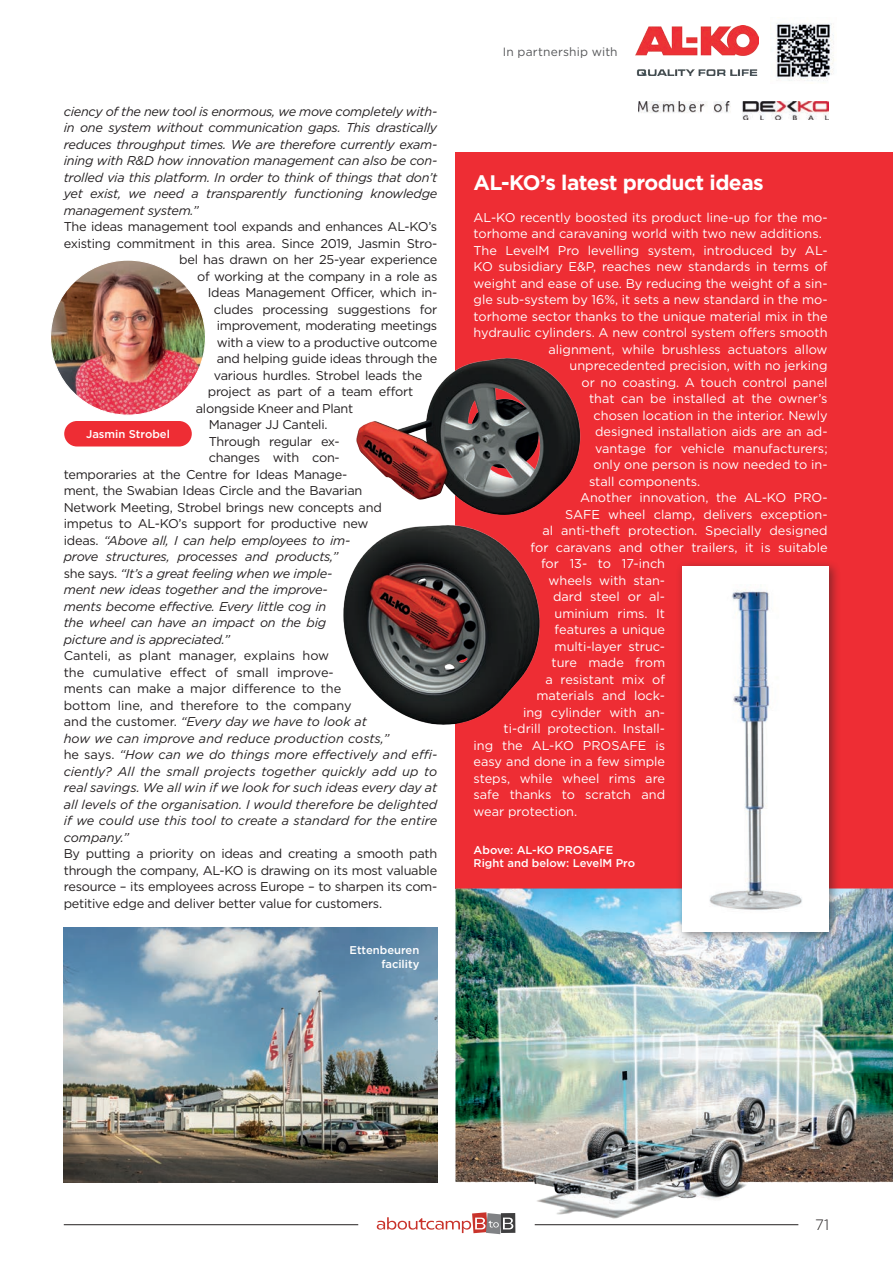
<style>
.page{position:relative;width:893px;height:1263px;background:#fff}
.page>*{position:absolute;margin:0;border:0;box-sizing:border-box;transform-origin:0 0}
.t1{font:700 21px "Gotham";letter-spacing:-.025em;color:#fff}
.t2{font:300 15px "Gotham";color:#231f20}
.t3{font:12.75px/16.5px "Gotham";color:#fff}
.t4{font:12.75px/16.5px "Gotham";letter-spacing:-.02em;color:#231f20;text-align:justify}
.t5{font:italic 12.75px/16.5px "Gotham";letter-spacing:-.02em;color:#231f20;text-align:justify}
.t6{font:italic 12.75px/16.5px "Gotham";color:#231f20}
.t7{font:12px "Gotham";letter-spacing:.015em;color:#57585a}
.t8{font:500 11.25px "Gotham";color:#fff}
.s1{font-style:normal}
</style>
<div class="page">
<svg style="left:513px;top:1220px;width:2px;height:13px"></svg>
<svg style="left:377px;top:1217px;width:136px;height:17px"></svg>
<hr style="left:64px;top:1224px;width:294px;height:1px;background:#231f20">
<hr style="left:535px;top:1224px;width:263px;height:1px;background:#231f20">
<div style="left:455px;top:152px;width:438px;height:736px;background:#ee2d34"></div>
<img style="left:639px;top:102px;width:190px;height:18px">
<img style="left:775px;top:23px;width:59px;height:58px">
<img style="left:636px;top:26px;width:122px;height:49px">
<img style="left:455px;top:888px;width:438px;height:332px">
<div style="left:676px;top:560px;width:165px;height:384px;background:#231f20;opacity:.5"></div>
<div style="left:682px;top:566px;width:146px;height:366px;background:#fff"></div>
<img style="left:709px;top:589px;width:93px;height:321px">
<img style="left:356px;top:358px;width:225px;height:157px">
<img style="left:343px;top:525px;width:197px;height:200px">
<img style="left:51px;top:260px;width:154px;height:155px;border-radius:77px">
<div style="left:64px;top:421px;width:128px;height:25px;background:#ee2d34;border-radius:13px"></div>
<img style="left:64px;top:927px;width:373px;height:255px">
<p class="t5" style="left:64px;top:103px;width:375px">ciency of the new tool is enormous, we move completely with&shy;in one system without communication gaps. This drastically reduces throughput times. We are therefore currently exam&shy;ining with R&amp;D how innovation management can also be con&shy;trolled via this platform. In order to think of things that don’t yet exist, we need a transparently functioning knowledge management system.”</p>
<p class="t4" style="left:64px;top:218px;width:375px">The ideas management tool expands and enhances AL-KO’s</p>
<p class="t4" style="left:64px;top:235px;width:375px">existing commitment in this area. Since 2019, Jasmin Stro-</p>
<p class="t4" style="left:179px;top:251px;width:259px">bel has drawn on her 25-year experience</p>
<p class="t4" style="left:197px;top:268px;width:242px">of working at the company in a role as</p>
<p class="t4" style="left:208px;top:284px;width:231px">Ideas Management Officer, which in-</p>
<p class="t4" style="left:214px;top:301px;width:225px">cludes processing suggestions for</p>
<p class="t4" style="left:217px;top:317px;width:222px">improvement, moderating meetings</p>
<p class="t4" style="left:217px;top:334px;width:222px">with a view to a productive outcome</p>
<p class="t4" style="left:217px;top:350px;width:222px">and helping guide ideas through the</p>
<p class="t4" style="left:214px;top:367px;width:210px">various hurdles. Strobel leads the</p>
<p class="t4" style="left:208px;top:383px;width:207px">project as part of a team effort</p>
<p class="t4" style="left:196px;top:400px;width:159px">alongside Kneer and Plant</p>
<p class="t4" style="left:209px;top:416px;width:120px">Manager JJ Canteli.</p>
<p class="t4" style="left:209px;top:433px;width:132px">Through regular ex-</p>
<p class="t4" style="left:209px;top:449px;width:132px">changes with con-</p>
<p class="t4" style="left:64px;top:466px;width:285px">temporaries at the Centre for Ideas Manage-</p>
<p class="t4" style="left:64px;top:482px;width:300px">ment, the Swabian Ideas Circle and the Bavarian</p>
<p class="t4" style="left:64px;top:498px;width:319px">Network Meeting, Strobel brings new concepts and</p>
<p class="t4" style="left:64px;top:515px;width:306px">impetus to AL-KO’s support for productive new</p>
<p class="t5" style="left:64px;top:531px;width:288px"><span class="s1">ideas.</span> “Above all, I can help employees to im-</p>
<p class="t5" style="left:64px;top:548px;width:276px">prove structures, processes and products,”</p>
<p class="t5" style="left:64px;top:564px;width:270px"><span class="s1">she says.</span> “It’s a great feeling when we imple-</p>
<p class="t5" style="left:64px;top:581px;width:266px">ment new ideas together and the improve-</p>
<p class="t5" style="left:64px;top:597px;width:264px">ments become effective. Every little cog in</p>
<p class="t5" style="left:64px;top:614px;width:264px">the wheel can have an impact on the big</p>
<p class="t5" style="left:64px;top:630px;width:167px">picture and is appreciated.”</p>
<p class="t6" style="left:64px;top:647px;width:375px"><span class="s1">Canteli, as plant manager, explains how<br>the cumulative effect of small improve-<br>ments can make a major difference to the<br>bottom line, and therefore to the company<br>and the customer.</span> “Every day we have to look at<br>how we can improve and reduce production costs,”<br><span class="s1">he says.</span> “How can we do things more effectively and effi&shy;ciently? All the small projects together quickly add up to real savings. We all win if we look for such ideas every day at all levels of the organisation. I would therefore be delighted if we could use this tool to create a standard for the entire company.”</p>
<p class="t4" style="left:64px;top:845px;width:375px">By putting a priority on ideas and creating a smooth path through the company, AL-KO is drawing on its most valuable resource – its employees across Europe – to sharpen its com&shy;petitive edge and deliver better value for customers.</p>
<p class="t8" style="left:86px;top:427px;width:85px">Jasmin Strobel</p>
<p class="t8" style="left:349px;top:943px;width:71px">Ettenbeuren</p>
<p class="t8" style="left:381px;top:956px;width:40px">facility</p>
<p class="t7" style="left:503px;top:44px;width:116px">In partnership with</p>
<p class="t1" style="left:474px;top:168px;width:292px">AL-KO’s latest product ideas</p>
<p class="t3" style="left:474px;top:209px;width:356px">AL-KO recently boosted its product line-up for the mo&shy;torhome and caravaning world with two new additions.</p>
<p class="t3" style="left:474px;top:242px;width:355px">The LevelM Pro levelling system, introduced by AL-</p>
<p class="t3" style="left:474px;top:258px;width:356px">KO subsidiary E&amp;P, reaches new standards in terms of</p>
<p class="t3" style="left:474px;top:275px;width:356px">weight and ease of use. By reducing the weight of a sin-</p>
<p class="t3" style="left:474px;top:291px;width:356px">gle sub-system by 16%, it sets a new standard in the mo-</p>
<p class="t3" style="left:474px;top:308px;width:356px">torhome sector thanks to the unique material mix in the</p>
<p class="t3" style="left:474px;top:324px;width:355px">hydraulic cylinders. A new control system offers smooth</p>
<p class="t3" style="left:549px;top:341px;width:280px">alignment, while brushless actuators allow</p>
<p class="t3" style="left:570px;top:357px;width:259px">unprecedented precision, with no jerking</p>
<p class="t3" style="left:582px;top:374px;width:247px">or no coasting. A touch control panel</p>
<p class="t3" style="left:589px;top:390px;width:240px">that can be installed at the owner’s</p>
<p class="t3" style="left:594px;top:407px;width:235px">chosen location in the interior. Newly</p>
<p class="t3" style="left:595px;top:423px;width:234px">designed installation aids are an ad-</p>
<p class="t3" style="left:595px;top:440px;width:234px">vantage for vehicle manufacturers;</p>
<p class="t3" style="left:594px;top:456px;width:236px">only one person is now needed to in-</p>
<p class="t3" style="left:589px;top:473px;width:113px">stall components.</p>
<p class="t3" style="left:580px;top:489px;width:249px">Another innovation, the AL-KO PRO-</p>
<p class="t3" style="left:565px;top:506px;width:264px">SAFE wheel clamp, delivers exception-</p>
<p class="t3" style="left:543px;top:522px;width:286px">al anti-theft protection. Specially designed</p>
<p class="t3" style="left:531px;top:539px;width:299px">for caravans and other trailers, it is suitable</p>
<p class="t3" style="left:541px;top:555px;width:126px">for 13- to 17-inch</p>
<p class="t3" style="left:549px;top:572px;width:118px">wheels with stan-</p>
<p class="t3" style="left:553px;top:588px;width:114px">dard steel or al-</p>
<p class="t3" style="left:555px;top:605px;width:112px">uminium rims. It</p>
<p class="t3" style="left:555px;top:621px;width:112px">features a unique</p>
<p class="t3" style="left:555px;top:638px;width:112px">multi-layer struc-</p>
<p class="t3" style="left:552px;top:654px;width:115px">ture made from</p>
<p class="t3" style="left:546px;top:671px;width:121px">a resistant mix of</p>
<p class="t3" style="left:537px;top:687px;width:130px">materials and lock-</p>
<p class="t3" style="left:523px;top:704px;width:144px">ing cylinder with an-</p>
<p class="t3" style="left:504px;top:720px;width:163px">ti-drill protection. Install-</p>
<p class="t3" style="left:474px;top:737px;width:193px">ing the AL-KO PROSAFE is</p>
<p class="t3" style="left:474px;top:753px;width:193px">easy and done in a few simple</p>
<p class="t3" style="left:474px;top:770px;width:193px">steps, while wheel rims are</p>
<p class="t3" style="left:474px;top:786px;width:193px">safe thanks to scratch and</p>
<p class="t3" style="left:474px;top:803px;width:105px">wear protection.</p>
<p class="t8" style="left:474px;top:842px;width:141px">Above: AL-KO PROSAFE</p>
<p class="t8" style="left:474px;top:856px;width:163px">Right and below: LevelM Pro</p>
<p class="t2" style="left:815px;top:1215px;width:15px">71</p>
</div>
